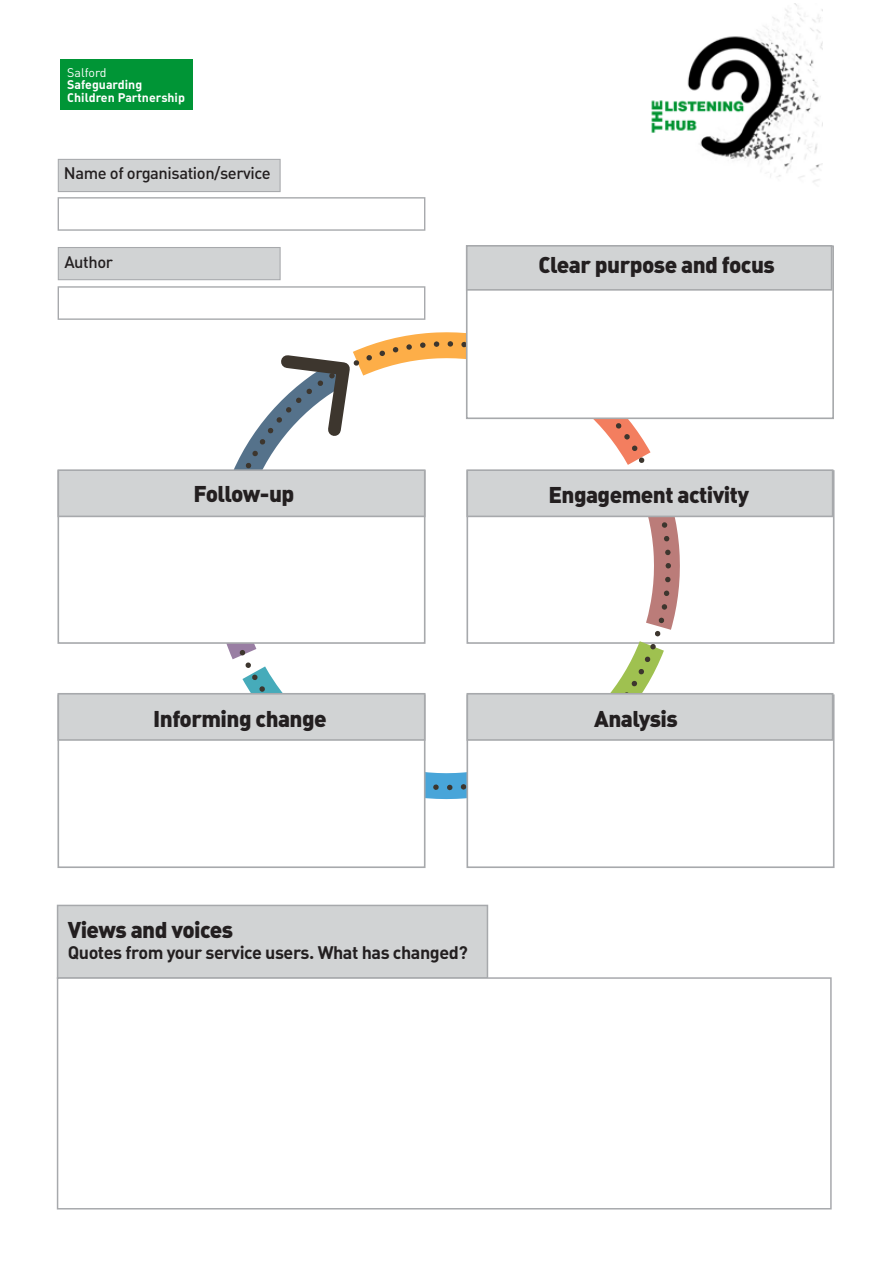
<style>
.page{position:relative;width:893px;height:1263px;background:#fff}
.page>*{position:absolute;margin:0;border:0;box-sizing:border-box;transform-origin:0 0}
.t1{font:900 22.5px "DIN Salford";letter-spacing:-.025em;color:#231f20}
.t2{font:700 18px "DIN Salford";letter-spacing:-.025em;color:#231f20}
.t3{font:500 16.5px "DIN Salford";letter-spacing:-.025em;color:#231f20}
.t4{font:700 12.45px/12.5px "DIN Salford";color:#fff}
.t5{font:12.45px "DIN Salford";color:#fff}
</style>
<div class="page">
<div style="left:466px;top:470px;width:368px;height:174px;background:#fff;border:2px solid #a7a9ac"></div>
<div style="left:57px;top:905px;width:431px;height:74px;background:#d1d3d4;border:1px solid #a7a9ac"></div>
<svg style="left:226px;top:644px;width:30px;height:15px"></svg>
<svg style="left:242px;top:666px;width:41px;height:27px"></svg>
<svg style="left:425px;top:756px;width:41px;height:44px"></svg>
<svg style="left:547px;top:641px;width:117px;height:52px"></svg>
<svg style="left:637px;top:517px;width:44px;height:113px"></svg>
<svg style="left:522px;top:419px;width:128px;height:46px"></svg>
<div style="left:57px;top:470px;width:368px;height:174px;background:#fff;border:2px solid #a7a9ac"></div>
<div style="left:60px;top:60px;width:132px;height:50px;background:#009536"></div>
<div style="left:57px;top:469px;width:368px;height:48px;background:#d1d3d4;border:2px solid #a7a9ac"></div>
<div style="left:466px;top:469px;width:367px;height:48px;background:#d1d3d4;border:2px solid #a7a9ac"></div>
<div style="left:57px;top:694px;width:368px;height:174px;background:#fff;border:2px solid #a7a9ac"></div>
<div style="left:57px;top:693px;width:368px;height:48px;background:#d1d3d4;border:2px solid #a7a9ac"></div>
<div style="left:57px;top:977px;width:775px;height:232px;background:#fff;border:1px solid #a7a9ac"></div>
<svg style="left:229px;top:332px;width:282px;height:158px"></svg>
<img style="left:651px;top:4px;width:172px;height:179px">
<div style="left:58px;top:197px;width:367px;height:34px;background:#fff;border:1px solid #a7a9ac"></div>
<div style="left:58px;top:159px;width:223px;height:33px;background:#d1d3d4;border:1px solid #a7a9ac"></div>
<div style="left:58px;top:286px;width:367px;height:34px;background:#fff;border:1px solid #a7a9ac"></div>
<div style="left:58px;top:247px;width:223px;height:33px;background:#d1d3d4;border:1px solid #a7a9ac"></div>
<div style="left:466px;top:694px;width:368px;height:174px;background:#fff;border:2px solid #a7a9ac"></div>
<div style="left:466px;top:245px;width:368px;height:174px;background:#fff;border:2px solid #a7a9ac"></div>
<div style="left:466px;top:245px;width:366px;height:46px;background:#d1d3d4;border:2px solid #a7a9ac"></div>
<div style="left:466px;top:693px;width:367px;height:48px;background:#d1d3d4;border:2px solid #a7a9ac"></div>
<p class="t5" style="left:67px;top:65px;width:41px">Salford</p>
<p class="t4" style="left:67px;top:79px;width:119px">Safeguarding<br>Children Partnership</p>
<p class="t3" style="left:64px;top:164px;width:208px">Name of organisation/service</p>
<p class="t3" style="left:64px;top:252px;width:50px">Author</p>
<p class="t1" style="left:538px;top:251px;width:238px">Clear purpose and focus</p>
<p class="t1" style="left:194px;top:481px;width:102px">Follow-up</p>
<p class="t1" style="left:548px;top:481px;width:202px">Engagement activity</p>
<p class="t1" style="left:153px;top:705px;width:175px">Informing change</p>
<p class="t1" style="left:594px;top:705px;width:85px">Analysis</p>
<p class="t1" style="left:68px;top:916px;width:167px">Views and voices</p>
<p class="t2" style="left:68px;top:942px;width:402px">Quotes from your service users. What has changed?</p>
</div>
